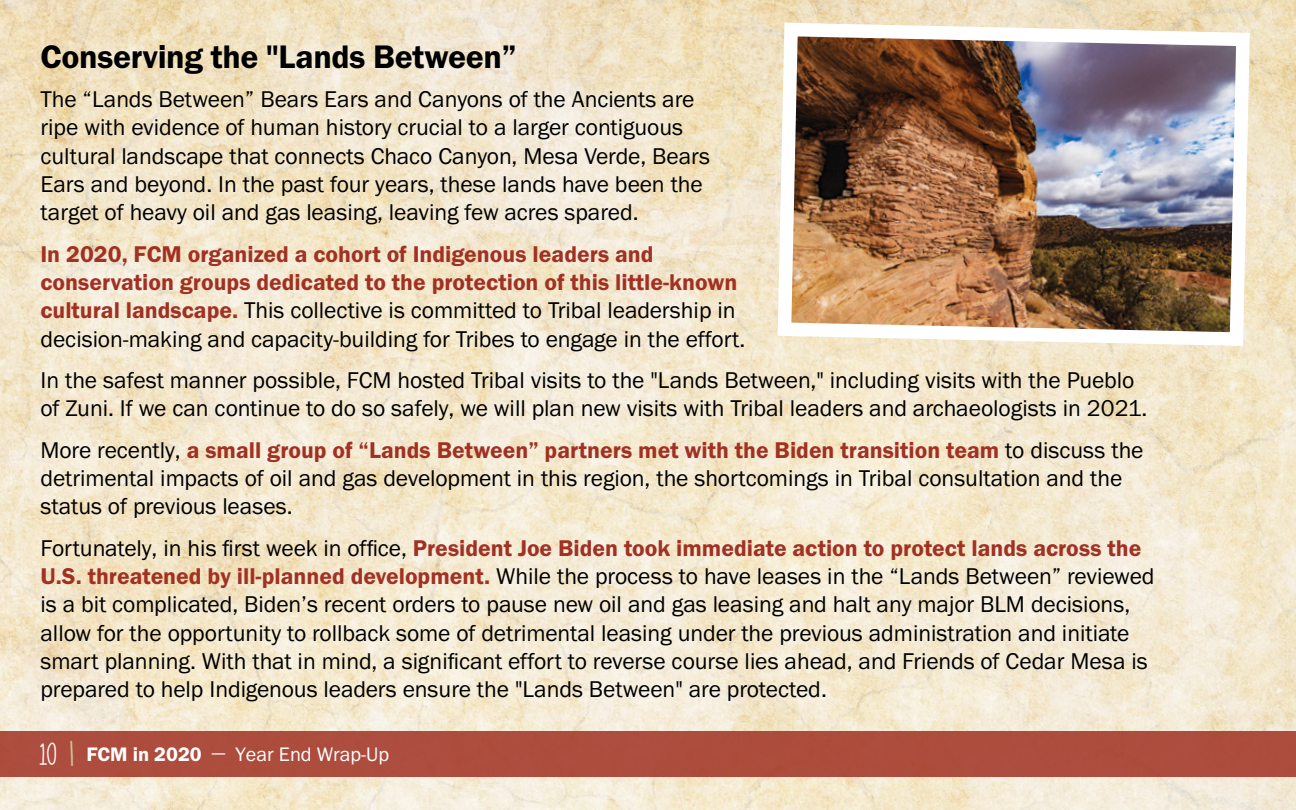
<style>
.page{position:relative;width:1296px;height:810px;background:#fff}
.page>*{position:absolute;margin:0;border:0;box-sizing:border-box;transform-origin:0 0}
.t1{font:600 33.75px "Franklin Gothic FS";letter-spacing:-.01em;color:#000}
.t2{font:23.62px/28.3px "Franklin Gothic FS";color:#000}
.t3{font:600 23.62px/28.3px "Franklin Gothic FS";color:#a03123}
.t4{font:20.25px "Franklin Gothic FS";color:#fff}
.s1{font-weight:400;color:#000}
.s2{font-weight:600;color:#a03123}
.s3{font-family:"Mathlete Bulky";font-size:33.75px}
.s4{font-family:"Mathlete Bulky";font-size:42.75px;color:#c7c89b}
.s5{font-weight:600}
</style>
<div class="page">
<img style="left:0;top:0;width:1296px;height:810px">
<div style="left:0;top:731px;width:1296px;height:45px;background:#ad4d3e"></div>
<img style="left:771px;top:16px;width:486px;height:337px">
<h1 class="t1" style="left:40px;top:38px;width:478px">Conserving the "Lands Between”</h1>
<p class="t2" style="left:40px;top:85px;width:671px">The “Lands Between” Bears Ears and Canyons of the Ancients are ripe with evidence of human history crucial to a larger contiguous cultural landscape that connects Chaco Canyon, Mesa Verde, Bears Ears and beyond. In the past four years, these lands have been the target of heavy oil and gas leasing, leaving few acres spared.</p>
<p class="t3" style="left:40px;top:240px;width:706px">In 2020, FCM organized a cohort of Indigenous leaders and conservation groups dedicated to the protection of this little-known cultural landscape. <span class="s1">This collective is committed to Tribal leadership in decision-making and capacity-building for Tribes to engage in the effort.</span></p>
<p class="t2" style="left:40px;top:366px;width:1108px">In the safest manner possible, FCM hosted Tribal visits to the "Lands Between," including visits with the Pueblo of Zuni. If we can continue to do so safely, we will plan new visits with Tribal leaders and archaeologists in 2021.</p>
<p class="t2" style="left:40px;top:436px;width:1105px">More recently, <span class="s2">a small group of “Lands Between” partners met with the Biden transition team</span> to discuss the detrimental impacts of oil and gas development in this region, the shortcomings in Tribal consultation and the status of previous leases.</p>
<p class="t2" style="left:40px;top:534px;width:1116px">Fortunately, in his first week in office, <span class="s2">President Joe Biden took immediate action to protect lands across the U.S. threatened by ill-planned development.</span> While the process to have leases in the “Lands Between” reviewed is a bit complicated, Biden’s recent orders to pause new oil and gas leasing and halt any major BLM decisions, allow for the opportunity to rollback some of detrimental leasing under the previous administration and initiate smart planning. With that in mind, a significant effort to reverse course lies ahead, and Friends of Cedar Mesa is prepared to help Indigenous leaders ensure the "Lands Between" are protected.</p>
<p class="t4" style="left:40px;top:744px;width:350px"><span class="s3">10</span> <span class="s4">|</span> <span class="s5">FCM in 2020</span> — Year End Wrap-Up</p>
</div>
